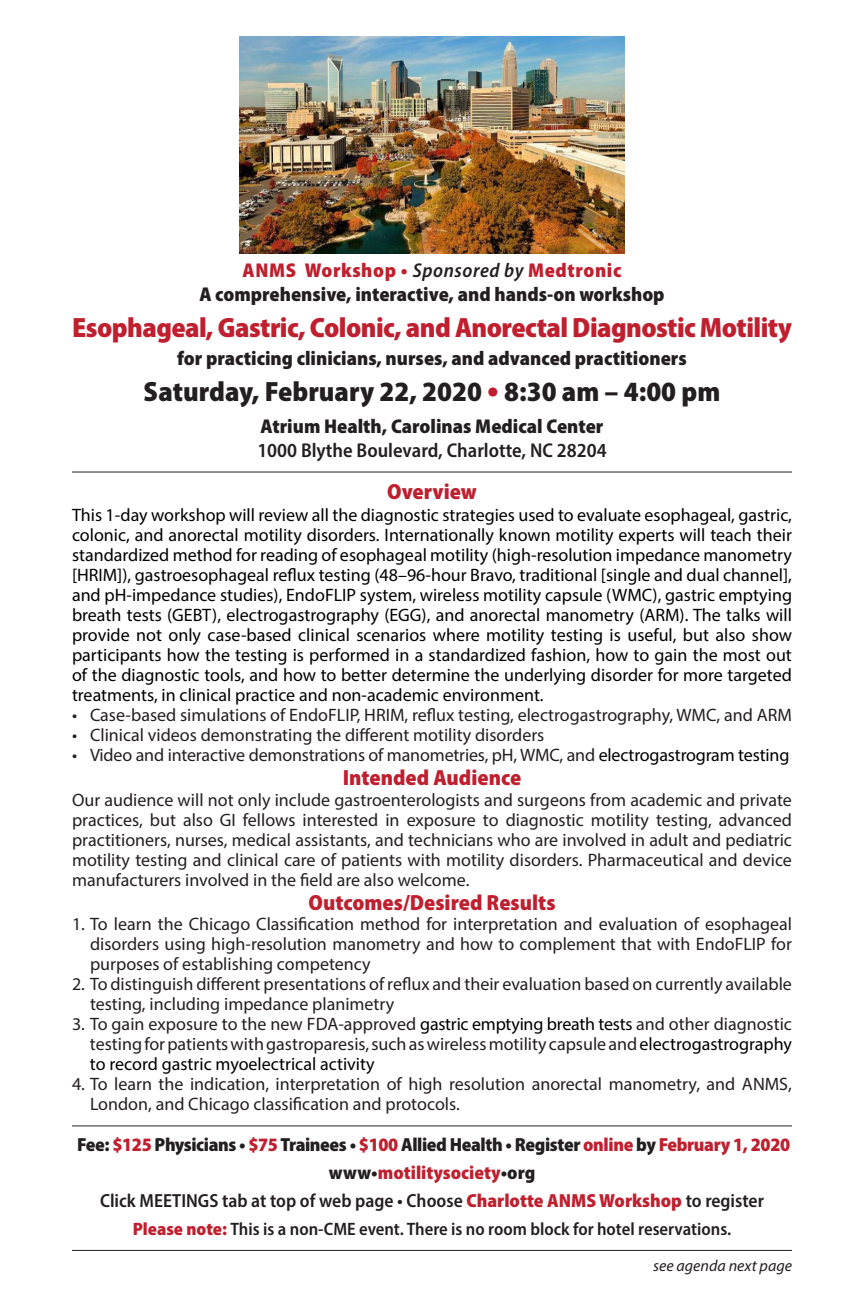
<style>
.page{position:relative;width:864px;height:1296px;background:#fff}
.page>*{position:absolute;margin:0;border:0;box-sizing:border-box;transform-origin:0 0}
.t1{font:900 semi-condensed 28px "Myriad Pro";letter-spacing:-.02em;color:#bf1f2e}
.t2{font:900 semi-condensed 28px "Myriad Pro";color:#231f20}
.t3{font:900 semi-condensed 22px "Myriad Pro";color:#bf1f2e}
.t4{font:900 semi-condensed 20px "Myriad Pro";color:#231f20}
.t5{font:600 semi-condensed 20px "Myriad Pro";color:#231f20}
.t6{font:900 semi-condensed 20px "Myriad Pro";letter-spacing:.03em;color:#bf1f2e}
.t7{font:900 semi-condensed 19px "Myriad Pro";letter-spacing:-.02em;color:#231f20}
.t8{font:600 semi-condensed 19px "Myriad Pro";color:#231f20}
.t9{font:900 semi-condensed 19px "Myriad Pro";color:#bf1f2e}
.t10{font:18px/20px "Myriad Pro";color:#231f20;text-align:justify}
.t11{font:18px/20px "Myriad Pro";color:#000;text-align:justify}
.t12{font:600 semi-condensed 18px "Myriad Pro";color:#231f20}
.t13{font:italic 16px "Myriad Pro";color:#231f20}
.s1{font-weight:600;font-style:italic;color:#231f20}
.s2{font-size:34px;color:#bf1f2e}
.s3{color:#000}
.s4{color:#bf1f2e}
.s5{color:#231f20}
.s6{font-weight:900;color:#bf1f2e}
</style>
<div class="page">
<hr style="left:72px;top:1125px;width:720px;height:1px;background:#231f20">
<hr style="left:72px;top:472px;width:720px;height:1px;background:#231f20">
<img style="left:240px;top:36px;width:384px;height:217px">
<hr style="left:72px;top:1250px;width:720px;height:1px;background:#231f20">
<p class="t6" style="left:243px;top:257px;width:380px">ANMS Workshop • <span class="s1">Sponsored by</span> Medtronic</p>
<p class="t4" style="left:199px;top:281px;width:467px">A comprehensive, interactive, and hands-on workshop</p>
<p class="t1" style="left:72px;top:309px;width:721px">Esophageal, Gastric, Colonic, and Anorectal Diagnostic Motility</p>
<p class="t4" style="left:177px;top:345px;width:511px">for practicing clinicians, nurses, and advanced practitioners</p>
<p class="t2" style="left:144px;top:373px;width:578px">Saturday, February 22, 2020 <span class="s2">•</span> 8:30 am – 4:00 pm</p>
<p class="t4" style="left:261px;top:413px;width:344px">Atrium Health, Carolinas Medical Center</p>
<p class="t5" style="left:257px;top:438px;width:351px">1000 Blythe Boulevard, Charlotte, NC 28204</p>
<p class="t3" style="left:387px;top:477px;width:91px">Overview</p>
<p class="t11" style="left:72px;top:505px;width:722px">This 1-day workshop will review all the diagnostic strategies used to evaluate esophageal, gastric, colonic, and anorectal motility disorders. Internationally known motility experts will teach their standardized method for reading of esophageal motility (high-resolution impedance manometry [HRIM]), gastroesophageal reflux testing (48–96-hour Bravo, traditional [single and dual channel], and pH-impedance studies), EndoFLIP system, wireless motility capsule (WMC), gastric emptying breath tests (GEBT), electrogastrography (EGG), and anorectal manometry (ARM). The talks will provide not only case-based clinical scenarios where motility testing is useful, but also show participants how the testing is performed in a standardized fashion, how to gain the most out of the diagnostic tools, and how to better determine the underlying disorder for more targeted treatments, in clinical practice and non-academic environment.</p>
<p class="t10" style="left:72px;top:705px;width:721px">• Case-based simulations of EndoFLIP, HRIM, reflux testing, electrogastrography, WMC, and ARM</p>
<p class="t10" style="left:72px;top:725px;width:474px">• Clinical videos demonstrating the different motility disorders</p>
<p class="t10" style="left:72px;top:745px;width:719px">• Video and interactive demonstrations of manometries, pH, WMC, and <span class="s3">electrogastrogram testing</span></p>
<p class="t3" style="left:343px;top:763px;width:180px">Intended Audience</p>
<p class="t10" style="left:72px;top:790px;width:722px">Our audience will not only include gastroenterologists and surgeons from academic and private practices, but also GI fellows interested in exposure to diagnostic motility testing, advanced practitioners, nurses, medical assistants, and technicians who are involved in adult and pediatric motility testing and clinical care of patients with motility disorders. Pharmaceutical and device manufacturers involved in the field are also welcome.</p>
<p class="t3" style="left:308px;top:889px;width:249px">Outcomes/Desired Results</p>
<p class="t10" style="left:90px;top:914px;width:704px;text-indent:-18px">1. To learn the Chicago Classification method for interpretation and evaluation of esophageal disorders using high-resolution manometry and how to complement that with EndoFLIP for purposes of establishing competency</p>
<p class="t10" style="left:90px;top:974px;width:704px;text-indent:-18px">2. To distinguish different presentations of reflux and their evaluation based on currently available testing, including impedance planimetry</p>
<p class="t10" style="left:90px;top:1014px;width:704px;text-indent:-18px">3. To gain exposure to the new FDA-approved <span class="s3">gastric emptying breath tests</span> and other diagnostic testing for patients with gastroparesis, such as wireless motility capsule and <span class="s3">electrogastrography to record gastric myoelectrical activity</span></p>
<p class="t10" style="left:90px;top:1074px;width:703px;text-indent:-18px">4. To learn the indication, interpretation of high resolution anorectal manometry, and ANMS,<br>London, and Chicago classification and protocols.</p>
<p class="t7" style="left:77px;top:1132px;width:715px">Fee: <span class="s4">$125</span> Physicians • <span class="s4">$75</span> Trainees • <span class="s4">$100</span> Allied Health • Register <span class="s4">online</span> by <span class="s4">February 1, 2020</span></p>
<p class="t9" style="left:329px;top:1161px;width:208px"><span class="s5">www•</span>motilitysociety<span class="s5">•org</span></p>
<p class="t8" style="left:100px;top:1189px;width:666px">Click MEETINGS tab at top of web page • Choose <span class="s6">Charlotte ANMS Workshop</span> to register</p>
<p class="t12" style="left:133px;top:1218px;width:600px"><span class="s6">Please note:</span> This is a non-CME event. There is no room block for hotel reservations.</p>
<p class="t13" style="left:653px;top:1255px;width:140px">see agenda next page</p>
</div>
